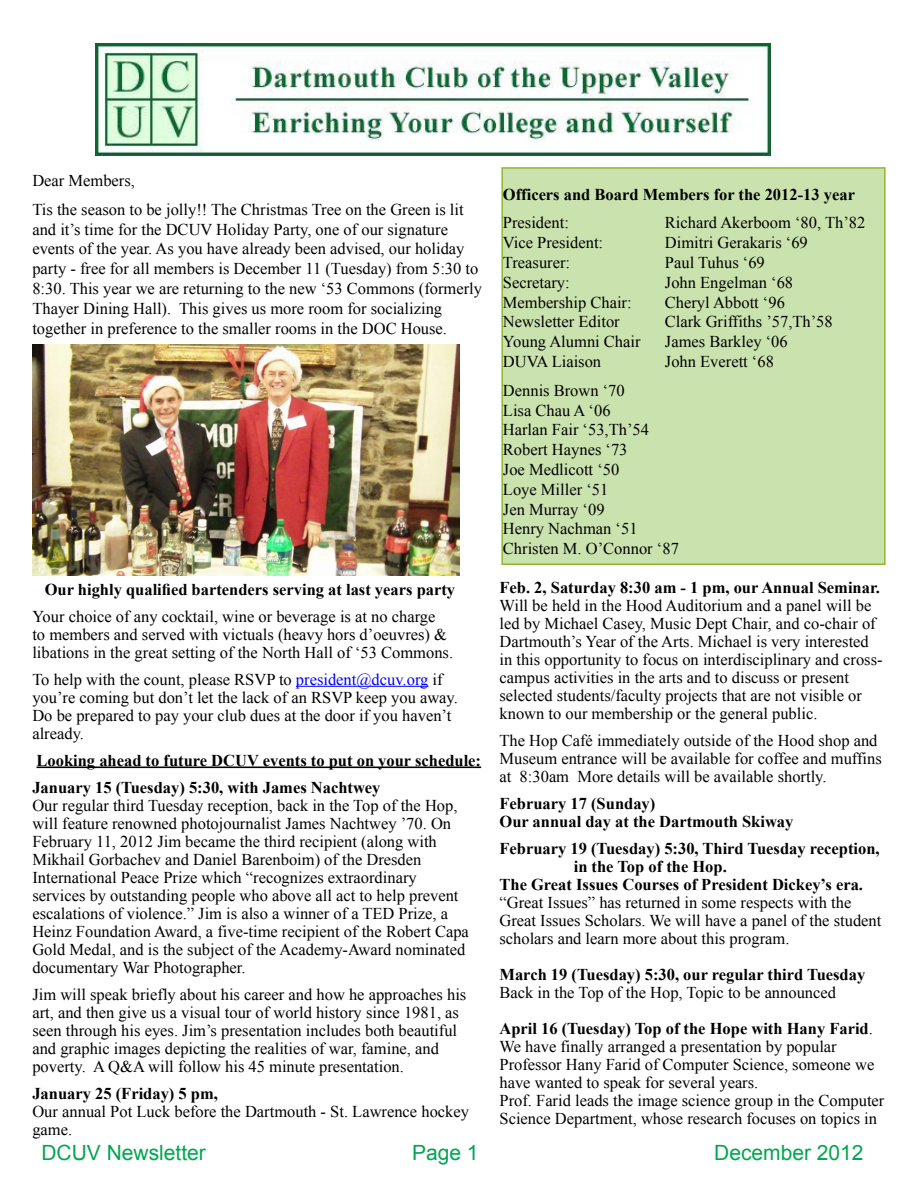
<style>
.page{position:relative;width:918px;height:1188px;background:#fff}
.page>*{position:absolute;margin:0;border:0;box-sizing:border-box;transform-origin:0 0}
.t1{font:21px "Arial";color:#00a650}
.t2{font:16.5px/18px "Times New Roman";color:#000}
.t3{font:700 16.5px/27px "Times New Roman";color:#000}
.s1{color:#00f}
.s2{font-weight:400}
</style>
<div class="page">
<img style="left:95px;top:43px;width:675px;height:113px">
<hr style="left:296px;top:686px;width:132px;height:1px;background:#00f">
<hr style="left:37px;top:767px;width:444px;height:1px;background:#000">
<div style="left:502px;top:168px;width:383px;height:396px;background:#cae3ae"></div>
<div style="left:501px;top:167px;width:385px;height:398px;border:2px solid #91b732"></div>
<img style="left:32px;top:344px;width:428px;height:232px">
<p class="t2" style="left:32px;top:166px;width:433px;line-height:28.8px">Dear Members,<br>Tis the season to be jolly!! The Christmas Tree on the Green is lit</p>
<p class="t2" style="left:32px;top:219px;width:451px;line-height:19.8px">and it’s time for the DCUV Holiday Party, one of our signature events of the year. As you have already been advised, our holiday party - free for all members is December 11 (Tuesday) from 5:30 to 8:30. This year we are returning to the new ‘53 Commons (formerly Thayer Dining Hall). This gives us more room for socializing together in preference to the smaller rooms in the DOC House.</p>
<p class="t3" style="left:45px;top:575px;width:412px">Our highly qualified bartenders serving at last years party</p>
<p class="t2" style="left:32px;top:607px;width:422px">Your choice of any cocktail, wine or beverage is at no charge<br>to members and served with victuals (heavy hors d’oeuvres) &amp; libations in the great setting of the North Hall of ‘53 Commons.</p>
<p class="t2" style="left:32px;top:670px;width:427px">To help with the count, please RSVP to <span class="s1">president@dcuv.org</span> if you’re coming but don’t let the lack of an RSVP keep you away.<br>Do be prepared to pay your club dues at the door if you haven’t already.</p>
<p class="t3" style="left:32px;top:746px;width:450px">Looking ahead to future DCUV events to put on your schedule:<br>January 15 (Tuesday) 5:30, with James Nachtwey</p>
<p class="t2" style="left:32px;top:796px;width:438px">Our regular third Tuesday reception, back in the Top of the Hop, will feature renowned photojournalist James Nachtwey ’70. On February 11, 2012 Jim became the third recipient (along with Mikhail Gorbachev and Daniel Barenboim) of the Dresden International Peace Prize which “recognizes extraordinary services by outstanding people who above all act to help prevent escalations of violence.” Jim is also a winner of a TED Prize, a Heinz Foundation Award, a five-time recipient of the Robert Capa Gold Medal, and is the subject of the Academy-Award nominated documentary War Photographer.</p>
<p class="t2" style="left:32px;top:985px;width:435px">Jim will speak briefly about his career and how he approaches his art, and then give us a visual tour of world history since 1981, as seen through his eyes. Jim’s presentation includes both beautiful and graphic images depicting the realities of war, famine, and poverty. A Q&amp;A will follow his 45 minute presentation.</p>
<p class="t3" style="left:32px;top:1079px;width:187px">January 25 (Friday) 5 pm,</p>
<p class="t2" style="left:32px;top:1102px;width:438px">Our annual Pot Luck before the Dartmouth - St. Lawrence hockey game.</p>
<p class="t3" style="left:503px;top:180px;width:354px">Officers and Board Members for the 2012-13 year</p>
<p class="t2" style="left:503px;top:214px;width:67px">President:</p>
<p class="t2" style="left:665px;top:214px;width:202px">Richard Akerboom ‘80, Th’82</p>
<p class="t2" style="left:503px;top:233px;width:102px">Vice President:</p>
<p class="t2" style="left:665px;top:233px;width:144px">Dimitri Gerakaris ‘69</p>
<p class="t2" style="left:503px;top:253px;width:69px">Treasurer:</p>
<p class="t2" style="left:665px;top:253px;width:101px">Paul Tuhus ‘69</p>
<p class="t2" style="left:503px;top:273px;width:68px">Secretary:</p>
<p class="t2" style="left:665px;top:273px;width:130px">John Engelman ‘68</p>
<p class="t2" style="left:503px;top:293px;width:130px">Membership Chair:</p>
<p class="t2" style="left:665px;top:293px;width:122px">Cheryl Abbott ‘96</p>
<p class="t2" style="left:503px;top:313px;width:118px">Newsletter Editor</p>
<p class="t2" style="left:665px;top:313px;width:169px">Clark Griffiths ’57,Th’58</p>
<p class="t2" style="left:503px;top:332px;width:139px">Young Alumni Chair</p>
<p class="t2" style="left:665px;top:332px;width:124px">James Barkley ‘06</p>
<p class="t2" style="left:503px;top:352px;width:100px">DUVA Liaison</p>
<p class="t2" style="left:665px;top:352px;width:111px">John Everett ‘68</p>
<p class="t2" style="left:503px;top:380px;width:177px;line-height:19.8px">Dennis Brown ‘70<br>Lisa Chau A ‘06<br>Harlan Fair ‘53,Th’54<br>Robert Haynes ‘73<br>Joe Medlicott ‘50<br>Loye Miller ‘51<br>Jen Murray ‘09<br>Henry Nachman ‘51<br>Christen M. O’Connor ‘87</p>
<p class="t3" style="left:500px;top:573px;width:382px">Feb. 2, Saturday 8:30 am - 1 pm, our Annual Seminar.</p>
<p class="t2" style="left:500px;top:596px;width:385px">Will be held in the Hood Auditorium and a panel will be led by Michael Casey, Music Dept Chair, and co-chair of Dartmouth’s Year of the Arts. Michael is very interested in this opportunity to focus on interdisciplinary and cross&shy;campus activities in the arts and to discuss or present selected students/faculty projects that are not visible or known to our membership or the general public.</p>
<p class="t2" style="left:500px;top:731px;width:384px">The Hop Café immediately outside of the Hood shop and<br>Museum entrance will be available for coffee and muffins at 8:30am More details will be available shortly.</p>
<p class="t3" style="left:500px;top:794px;width:295px;line-height:18px">February 17 (Sunday)<br>Our annual day at the Dartmouth Skiway</p>
<p class="t3" style="left:500px;top:834px;width:382px">February 19 (Tuesday) 5:30, Third Tuesday reception,</p>
<p class="t3" style="left:574px;top:852px;width:155px">in the Top of the Hop.</p>
<p class="t3" style="left:500px;top:870px;width:365px">The Great Issues Courses of President Dickey’s era.</p>
<p class="t2" style="left:500px;top:893px;width:383px">“Great Issues” has returned in some respects with the<br>Great Issues Scholars. We will have a panel of the student scholars and learn more about this program.</p>
<p class="t3" style="left:500px;top:960px;width:367px">March 19 (Tuesday) 5:30, our regular third Tuesday</p>
<p class="t3" style="left:500px;top:974px;width:375px;line-height:36px"><span class="s2">Back in the Top of the Hop, Topic to be announced<br></span>April 16 (Tuesday) Top of the Hope with Hany Farid<span class="s2">.</span></p>
<p class="t2" style="left:500px;top:1037px;width:386px">We have finally arranged a presentation by popular Professor Hany Farid of Computer Science, someone we have wanted to speak for several years.<br>Prof. Farid leads the image science group in the Computer Science Department, whose research focuses on topics in</p>
<p class="t1" style="left:41px;top:1139px;width:166px">DCUV Newsletter</p>
<p class="t1" style="left:412px;top:1139px;width:51px">Page</p>
<p class="t1" style="left:714px;top:1139px;width:151px">December 201 2</p>
</div>
